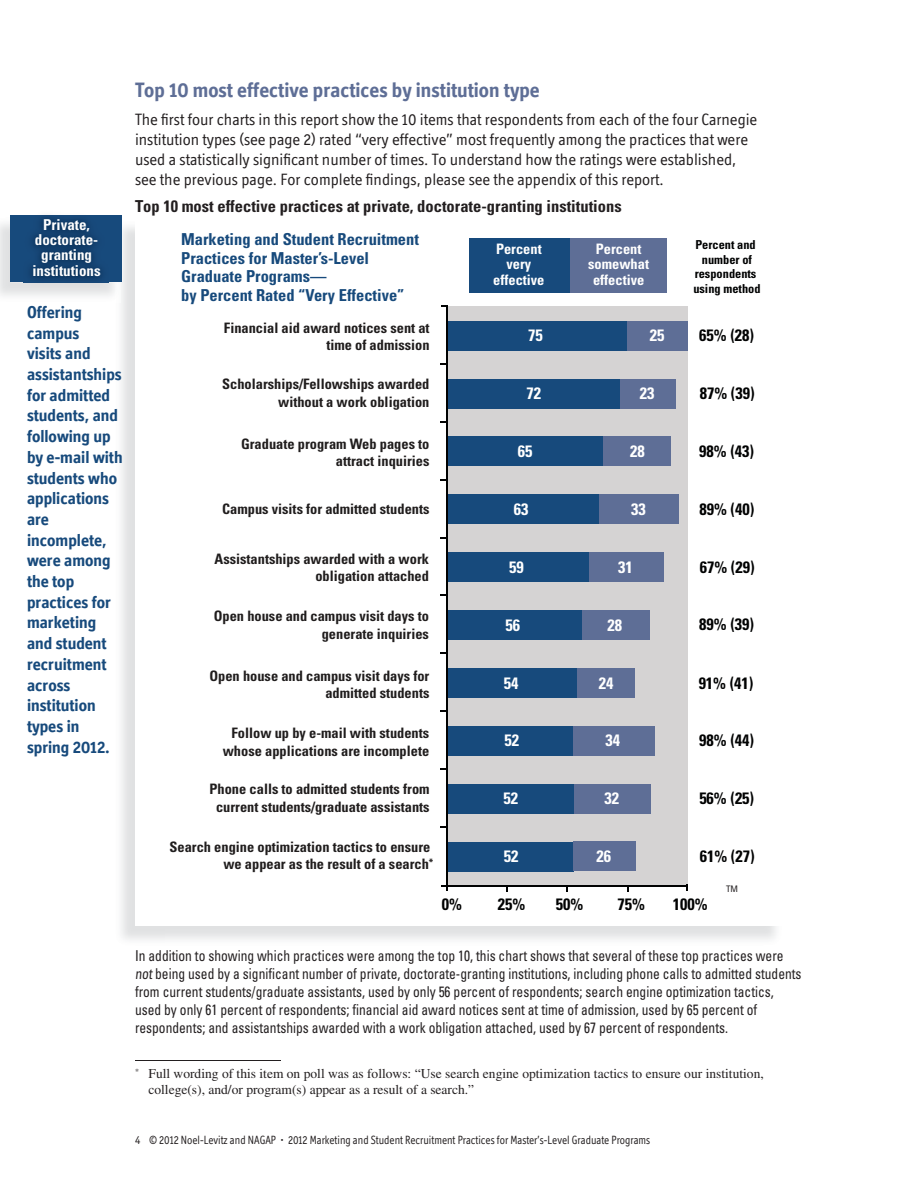
<style>
.page{position:relative;width:918px;height:1188px;background:#fff}
.page>*{position:absolute;margin:0;border:0;box-sizing:border-box;transform-origin:0 0}
.t1{font:700 21px "Officina Display ITC";color:#5e6e96}
.t2{font:700 17.25px/20.7px "Officina Display ITC";color:#174a7c}
.t3{font:16.5px/19.8px "Officina Display ITC";color:#231f20}
.t4{font:700 condensed 16.5px/18.5px "Univers";color:#174a7c}
.t5{font:700 condensed 16.5px "Univers";color:#010202}
.t6{font:700 condensed 16.5px "Univers";color:#231f20}
.t7{font:700 condensed 16.5px "Univers";color:#fff}
.t8{font:condensed 15px/18px "Univers";color:#231f20;scale:.9 1}
.t9{font:700 condensed 15px/15px "Univers";color:#fff;text-align:center}
.t10{font:700 condensed 14.4px/17.2px "Univers";color:#201d1d;text-align:right}
.t11{font:700 condensed 14.4px/15.5px "Univers";color:#fff;text-align:center}
.t12{font:13.5px/16.2px "Times";color:#231f20}
.t13{font:700 condensed 12.3px/14.4px "Univers";color:#010202;text-align:center}
.t14{font:12px "Officina Display ITC";color:#231f20;scale:.9 1}
.t15{font:condensed 9px "Univers";color:#231f20}
</style>
<div class="page">
<div style="left:447px;top:306px;width:241px;height:580px;background:#d5d3d3"></div>
<div style="left:470px;top:238px;width:100px;height:55px;background:#174a7c"></div>
<div style="left:447px;top:321px;width:180px;height:30px;background:#174a7c"></div>
<div style="left:627px;top:321px;width:61px;height:30px;background:#5e6e96"></div>
<div style="left:446px;top:379px;width:174px;height:30px;background:#174a7c"></div>
<div style="left:620px;top:379px;width:55px;height:30px;background:#5e6e96"></div>
<div style="left:446px;top:437px;width:158px;height:29px;background:#174a7c"></div>
<div style="left:604px;top:437px;width:67px;height:29px;background:#5e6e96"></div>
<div style="left:447px;top:495px;width:152px;height:29px;background:#174a7c"></div>
<div style="left:599px;top:495px;width:80px;height:29px;background:#5e6e96"></div>
<div style="left:447px;top:552px;width:143px;height:30px;background:#174a7c"></div>
<div style="left:590px;top:552px;width:74px;height:30px;background:#5e6e96"></div>
<hr style="left:441px;top:885px;width:246px;height:1px;background:#010202">
<div style="left:447px;top:611px;width:135px;height:29px;background:#174a7c"></div>
<div style="left:582px;top:611px;width:68px;height:29px;background:#5e6e96"></div>
<div style="left:446px;top:669px;width:131px;height:29px;background:#174a7c"></div>
<div style="left:577px;top:669px;width:58px;height:29px;background:#5e6e96"></div>
<div style="left:446px;top:726px;width:127px;height:29px;background:#174a7c"></div>
<div style="left:573px;top:726px;width:82px;height:29px;background:#5e6e96"></div>
<div style="left:447px;top:784px;width:127px;height:29px;background:#174a7c"></div>
<div style="left:574px;top:784px;width:77px;height:29px;background:#5e6e96"></div>
<div style="left:447px;top:842px;width:127px;height:29px;background:#174a7c"></div>
<div style="left:574px;top:842px;width:62px;height:29px;background:#5e6e96"></div>
<hr style="left:446px;top:306px;width:2px;height:585px;background:#010202">
<div style="left:570px;top:238px;width:97px;height:55px;background:#5e6e96"></div>
<img style="left:0;top:217px;width:115px;height:79px">
<svg style="left:11px;top:215px;width:111px;height:67px;background:#134170"></svg>
<hr style="left:135px;top:1060px;width:146px;height:1px;background:#231f20">
<p class="t9" style="left:35px;top:219px;width:65px">Private, doctorate&shy;granting</p>
<p class="t9" style="left:32px;top:265px;width:70px">institutions</p>
<p class="t2" style="left:27px;top:303px;width:97px">Offering campus<br>visits and assistantships for admitted students, and following up by e-mail with students who applications are incomplete, were among the top practices for marketing and student recruitment across institution types in spring 2012.</p>
<h1 class="t1" style="left:135px;top:82px;width:406px">Top 10 most effective practices by institution type</h1>
<p class="t3" style="left:135px;top:111px;width:624px">The first four charts in this report show the 10 items that respondents from each of the four Carnegie institution types (see page 2) rated “very effective” most frequently among the practices that were used a statistically significant number of times. To understand how the ratings were established, see the previous page. For complete findings, please see the appendix of this report.</p>
<p class="t6" style="left:135px;top:201px;width:488px">Top 10 most effective practices at private, doctorate-granting institutions</p>
<p class="t4" style="left:181px;top:232px;width:239px">Marketing and Student Recruitment<br>Practices for Master’s-Level<br>Graduate Programs—<br>by Percent Rated “Very Effective”</p>
<p class="t10" style="left:224px;top:321px;width:207px">Financial aid award notices sent at time of admission</p>
<p class="t10" style="left:222px;top:377px;width:209px">Scholarships/Fellowships awarded without a work obligation</p>
<p class="t10" style="left:241px;top:436px;width:190px">Graduate program Web pages to attract inquiries</p>
<p class="t10" style="left:222px;top:502px;width:209px">Campus visits for admitted students</p>
<p class="t11" style="left:493px;top:243px;width:53px">Percent very effective</p>
<p class="t11" style="left:588px;top:243px;width:62px">Percent somewhat effective</p>
<p class="t7" style="left:528px;top:329px;width:16px">75</p>
<p class="t7" style="left:650px;top:329px;width:16px">25</p>
<p class="t13" style="left:693px;top:239px;width:69px">Percent and number of respondents using method</p>
<p class="t5" style="left:699px;top:329px;width:56px">65% (28)</p>
<p class="t7" style="left:527px;top:387px;width:16px">72</p>
<p class="t7" style="left:640px;top:387px;width:16px">23</p>
<p class="t5" style="left:700px;top:387px;width:56px">87% (39)</p>
<p class="t7" style="left:518px;top:445px;width:16px">65</p>
<p class="t7" style="left:630px;top:445px;width:16px">28</p>
<p class="t5" style="left:699px;top:445px;width:56px">98% (43)</p>
<p class="t7" style="left:514px;top:503px;width:16px">63</p>
<p class="t7" style="left:631px;top:503px;width:16px">33</p>
<p class="t5" style="left:699px;top:503px;width:56px">89% (40)</p>
<p class="t10" style="left:215px;top:552px;width:216px">Assistantships awarded with a work obligation attached</p>
<p class="t7" style="left:509px;top:561px;width:16px">59</p>
<p class="t7" style="left:618px;top:561px;width:16px">31</p>
<p class="t5" style="left:700px;top:561px;width:56px">67% (29)</p>
<p class="t10" style="left:214px;top:609px;width:217px">Open house and campus visit days to generate inquiries</p>
<p class="t10" style="left:209px;top:668px;width:222px">Open house and campus visit days for admitted students</p>
<p class="t10" style="left:223px;top:726px;width:208px">Follow up by e-mail with students whose applications are incomplete</p>
<p class="t10" style="left:210px;top:782px;width:222px;text-align:center">Phone calls to admitted students from current students/graduate assistants</p>
<p class="t10" style="left:169px;top:840px;width:266px">Search engine optimization tactics to ensure we appear as the result of a search<sup>*</sup></p>
<p class="t7" style="left:506px;top:619px;width:16px">56</p>
<p class="t7" style="left:608px;top:619px;width:16px">28</p>
<p class="t5" style="left:699px;top:618px;width:56px">89% (39)</p>
<p class="t7" style="left:504px;top:677px;width:16px">54</p>
<p class="t7" style="left:599px;top:677px;width:16px">24</p>
<p class="t5" style="left:699px;top:677px;width:56px">91% (41)</p>
<p class="t7" style="left:505px;top:734px;width:16px">52</p>
<p class="t7" style="left:605px;top:734px;width:16px">34</p>
<p class="t5" style="left:699px;top:734px;width:56px">98% (44)</p>
<p class="t7" style="left:504px;top:792px;width:16px">52</p>
<p class="t7" style="left:605px;top:792px;width:16px">32</p>
<p class="t5" style="left:699px;top:792px;width:56px">56% (25)</p>
<p class="t7" style="left:504px;top:850px;width:16px">52</p>
<p class="t7" style="left:597px;top:850px;width:16px">26</p>
<p class="t5" style="left:700px;top:850px;width:56px">61% (27)</p>
<p class="t5" style="left:442px;top:898px;width:22px">0%</p>
<p class="t5" style="left:498px;top:898px;width:29px">25%</p>
<p class="t5" style="left:556px;top:898px;width:29px">50%</p>
<p class="t5" style="left:617px;top:898px;width:29px">75%</p>
<p class="t5" style="left:673px;top:898px;width:36px">100%</p>
<p class="t15" style="left:726px;top:885px;width:13px">TM</p>
<p class="t8" style="left:135px;top:948px;width:742px">In addition to showing which practices were among the top 10, this chart shows that several of these top practices were not being used by a significant number of private, doctorate-granting institutions, including phone calls to admitted students from current students/graduate assistants, used by only 56 percent of respondents; search engine optimization tactics, used by only 61 percent of respondents; financial aid award notices sent at time of admission, used by 65 percent of respondents; and assistantships awarded with a work obligation attached, used by 67 percent of respondents.</p>
<p class="t12" style="left:148px;top:1067px;width:617px;text-indent:-14px"><sup>*</sup> Full wording of this item on poll was as follows: “Use search engine optimization tactics to ensure our institution, college(s), and/or program(s) appear as a result of a search.”</p>
<p class="t14" style="left:135px;top:1135px;width:574px">4 © 2012 Noel-Levitz and NAGAP • 2012 Marketing and Student Recruitment Practices for Master’s-Level Graduate Programs</p>
</div>
